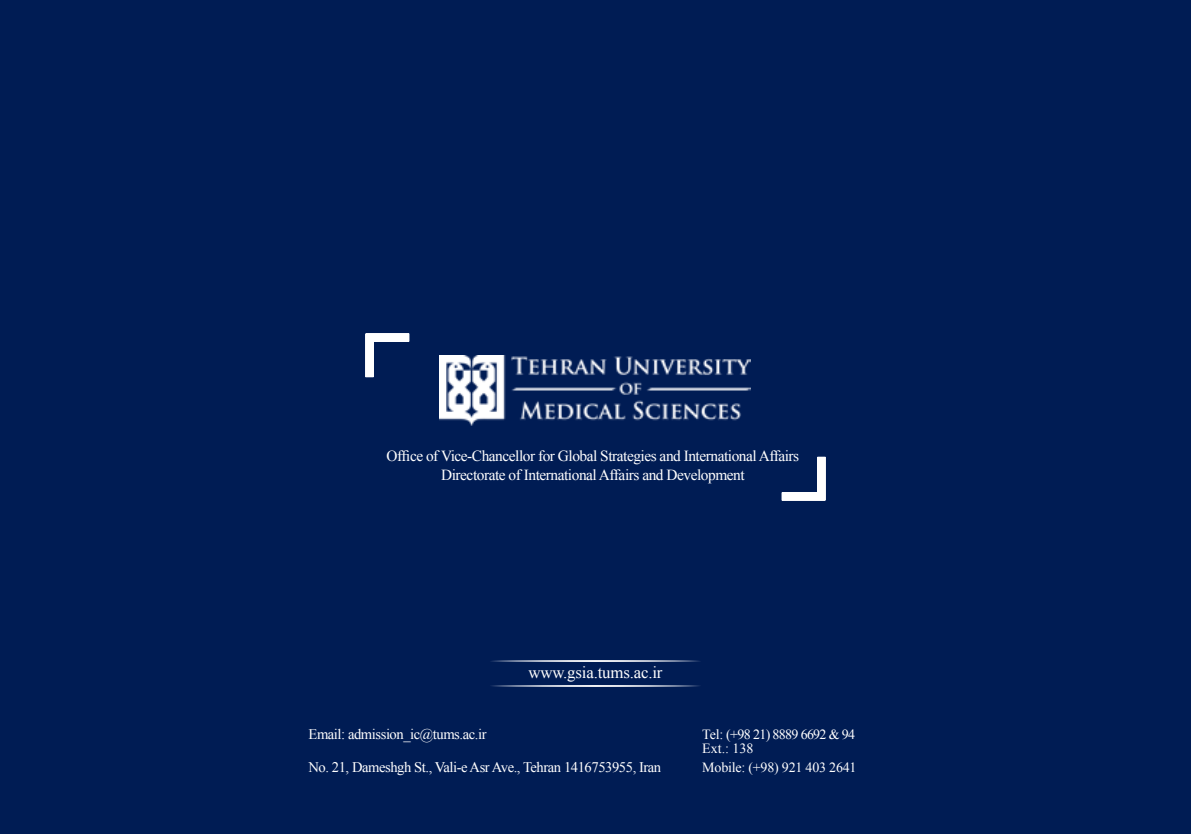
<style>
.page{position:relative;width:1191px;height:834px;background:#fff}
.page>*{position:absolute;margin:0;border:0;box-sizing:border-box;transform-origin:0 0}
.t1{font:16.8px "Times New Roman";letter-spacing:-.01em;color:#fff}
.t2{font:15.4px/18.4px "Times New Roman";letter-spacing:-.03em;color:#fff;text-align:center}
.t3{font:14.6px "Times New Roman";letter-spacing:-.03em;color:#fff}
.t4{font:14px/14.2px "Times New Roman";letter-spacing:-.05em;color:#fff}
.t5{font:14px "Times New Roman";letter-spacing:-.015em;color:#fff}
</style>
<div class="page">
<div style="left:0;top:0;width:1191px;height:833px;background:#001c54"></div>
<svg style="left:493px;top:660px;width:205px;height:1px"></svg>
<svg style="left:491px;top:685px;width:209px;height:1px"></svg>
<div style="left:777px;top:453px;width:48px;height:47px;border:8px solid #fff"></div>
<div style="left:365px;top:333px;width:48px;height:48px;border:8px solid #fff"></div>
<img style="left:440px;top:355px;width:310px;height:71px">
<p class="t2" style="left:387px;top:446px;width:414px">Office of Vice-Chancellor for Global Strategies and International Affairs<br>Directorate of International Affairs and Development</p>
<p class="t1" style="left:528px;top:660px;width:136px">www.gsia.tums.ac.ir</p>
<p class="t3" style="left:308px;top:724px;width:179px">Email: admission_ic@tums.ac.ir</p>
<p class="t3" style="left:308px;top:756px;width:354px">No. 21, Dameshgh St., Vali-e Asr Ave., Tehran 1416753955, Iran</p>
<p class="t4" style="left:702px;top:726px;width:154px">Tel: (+98 21) 8889 6692 &amp; 94<br>Ext.: 138</p>
<p class="t5" style="left:702px;top:757px;width:156px">Mobile: (+98) 921 403 2641</p>
</div>
